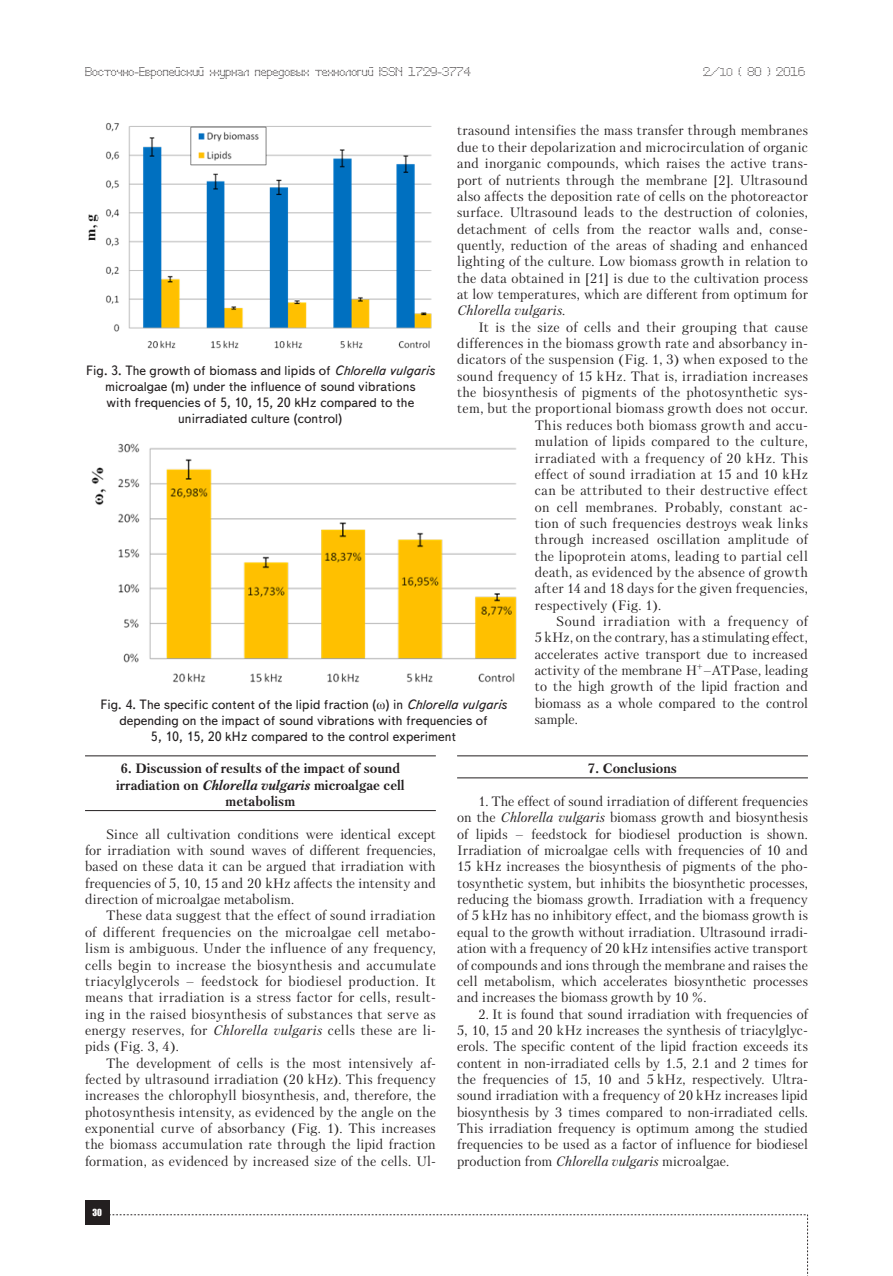
<style>
.page{position:relative;width:893px;height:1276px;background:#fff}
.page>*{position:absolute;margin:0;border:0;box-sizing:border-box;transform-origin:0 0}
.Text__англ{font:13.5px/16.4px "Petersburg C";letter-spacing:.02em;color:#231f20;text-align:justify}
.risunok{font:13.5px/16.2px "Text Book C";color:#231f20;text-align:center}
.Punkt{font:700 13.5px/16.4px "Petersburg C";color:#231f20;text-align:center}
.t1{font:12px "Perfo";letter-spacing:.015em;color:#231f20}
.t2{font:9px "Impact";color:#fff}
.s1{font-size:10.5px}
.s2{font-style:italic}
.s3{font-family:"Times New Roman"}
</style>
<div class="page">
<div style="left:85px;top:1200px;width:24px;height:24px;background:#231f20"></div>
<svg style="left:109px;top:1214px;width:699px;height:62px"></svg>
<hr style="left:85px;top:755px;width:351px;height:1px;background:#231f20">
<hr style="left:85px;top:810px;width:351px;height:1px;background:#231f20">
<hr style="left:457px;top:755px;width:351px;height:1px;background:#231f20">
<hr style="left:457px;top:777px;width:351px;height:1px;background:#231f20">
<img style="left:88px;top:122px;width:344px;height:227px">
<img style="left:91px;top:443px;width:426px;height:240px">
<p class="t1" style="left:85px;top:65px;width:387px">Восточно-Европейский журнал передовых технологий ISSN 1729-3774</p>
<p class="t1" style="left:703px;top:65px;width:104px">2/<span class="s1">10</span> ( 80 ) 2016</p>
<p class="Text__англ" style="left:457px;top:122px;width:352px">trasound intensifies the mass transfer through membranes due to their depolarization and microcirculation of organic and inorganic compounds, which raises the active trans&shy;port of nutrients through the membrane [2]. Ultrasound also affects the deposition rate of cells on the photoreactor surface. Ultrasound leads to the destruction of colonies, detachment of cells from the reactor walls and, conse&shy;quently, reduction of the areas of shading and enhanced lighting of the culture. Low biomass growth in relation to the data obtained in [21] is due to the cultivation process at low temperatures, which are different from optimum for <span class="s2">Chlorella vulgaris</span>.</p>
<p class="Text__англ" style="left:478px;top:319px;width:331px">It is the size of cells and their grouping that cause</p>
<p class="Text__англ" style="left:457px;top:335px;width:352px">differences in the biomass growth rate and absorbancy in-</p>
<p class="Text__англ" style="left:457px;top:351px;width:352px">dicators of the suspension (Fig. 1, 3) when exposed to the</p>
<p class="Text__англ" style="left:457px;top:368px;width:352px">sound frequency of 15 kHz. That is, irradiation increases</p>
<p class="Text__англ" style="left:457px;top:384px;width:352px">the biosynthesis of pigments of the photosynthetic sys-</p>
<p class="Text__англ" style="left:457px;top:400px;width:352px">tem, but the proportional biomass growth does not occur.</p>
<p class="Text__англ" style="left:535px;top:417px;width:275px">This reduces both biomass growth and accu-</p>
<p class="Text__англ" style="left:535px;top:433px;width:275px">mulation of lipids compared to the culture,</p>
<p class="Text__англ" style="left:535px;top:449px;width:275px">irradiated with a frequency of 20 kHz. This</p>
<p class="Text__англ" style="left:535px;top:466px;width:275px">effect of sound irradiation at 15 and 10 kHz</p>
<p class="Text__англ" style="left:535px;top:482px;width:275px">can be attributed to their destructive effect</p>
<p class="Text__англ" style="left:535px;top:498px;width:275px">on cell membranes. Probably, constant ac-</p>
<p class="Text__англ" style="left:535px;top:515px;width:275px">tion of such frequencies destroys weak links</p>
<p class="Text__англ" style="left:535px;top:531px;width:275px">through increased oscillation amplitude of</p>
<p class="Text__англ" style="left:535px;top:547px;width:275px">the lipoprotein atoms, leading to partial cell</p>
<p class="Text__англ" style="left:535px;top:564px;width:275px">death, as evidenced by the absence of growth</p>
<p class="Text__англ" style="left:535px;top:580px;width:275px">after 14 and 18 days for the given frequencies,</p>
<p class="Text__англ" style="left:535px;top:596px;width:128px">respectively (Fig. 1).</p>
<p class="Text__англ" style="left:535px;top:613px;width:275px;text-indent:21px">Sound irradiation with a frequency of 5 kHz, on the contrary, has a stimulating effect, accelerates active transport due to increased activity of the membrane Н<sup>+</sup>–АТPase, leading to the high growth of the lipid fraction and biomass as a whole compared to the control sample.</p>
<p class="Punkt" style="left:588px;top:760px;width:90px">7. Conclusions</p>
<p class="Text__англ" style="left:457px;top:793px;width:352px;text-indent:21px">1. The effect of sound irradiation of different frequencies on the <span class="s2">Chlorella vulgaris</span> biomass growth and biosynthesis of lipids – feedstock for biodiesel production is shown.<br>Irradiation of microalgae cells with frequencies of 10 and 15 kHz increases the biosynthesis of pigments of the pho&shy;tosynthetic system, but inhibits the biosynthetic processes, reducing the biomass growth. Irradiation with a frequency of 5 kHz has no inhibitory effect, and the biomass growth is equal to the growth without irradiation. Ultrasound irradi&shy;ation with a frequency of 20 kHz intensifies active transport of compounds and ions through the membrane and raises the cell metabolism, which accelerates biosynthetic processes and increases the biomass growth by 10 %.</p>
<p class="Text__англ" style="left:457px;top:1005px;width:352px;text-indent:21px">2. It is found that sound irradiation with frequencies of 5, 10, 15 and 20 kHz increases the synthesis of triacylglyc&shy;erols. The specific content of the lipid fraction exceeds its content in non-irradiated cells by 1.5, 2.1 and 2 times for the frequencies of 15, 10 and 5 kHz, respectively. Ultra&shy;sound irradiation with a frequency of 20 kHz increases lipid biosynthesis by 3 times compared to non-irradiated cells.<br>This irradiation frequency is optimum among the studied frequencies to be used as a factor of influence for biodiesel production from <span class="s2">Chlorella vulgaris</span> microalgae.</p>
<p class="risunok" style="left:86px;top:362px;width:350px">Fig. 3. The growth of biomass and lipids of <span class="s2">Chlorella vulgaris </span>microalgae (m) under the influence of sound vibrations<br>with frequencies of 5, 10, 15, 20 kHz compared to the unirradiated culture (control)</p>
<p class="risunok" style="left:100px;top:696px;width:408px">Fig. 4. The specific content of the lipid fraction (<span class="s3">ω</span>) in <span class="s2">Chlorella vulgaris </span>depending on the impact of sound vibrations with frequencies of<br>5, 10, 15, 20 kHz compared to the control experiment</p>
<p class="Punkt" style="left:116px;top:760px;width:290px">6. Discussion of results of the impact of sound irradiation on <span class="s2">Chlorella vulgaris</span> microalgae cell metabolism</p>
<p class="Text__англ" style="left:85px;top:825px;width:352px;text-indent:21px">Since all cultivation conditions were identical except for irradiation with sound waves of different frequencies, based on these data it can be argued that irradiation with frequencies of 5, 10, 15 and 20 kHz affects the intensity and direction of microalgae metabolism.</p>
<p class="Text__англ" style="left:85px;top:907px;width:352px;text-indent:21px">These data suggest that the effect of sound irradiation of different frequencies on the microalgae cell metabo&shy;lism is ambiguous. Under the influence of any frequency, cells begin to increase the biosynthesis and accumulate triacylglycerols – feedstock for biodiesel production. It means that irradiation is a stress factor for cells, result&shy;ing in the raised biosynthesis of substances that serve as energy reserves, for <span class="s2">Chlorella vulgaris</span> cells these are li&shy;pids (Fig. 3, 4).</p>
<p class="Text__англ" style="left:85px;top:1054px;width:352px;text-indent:21px">The development of cells is the most intensively af&shy;fected by ultrasound irradiation (20 kHz). This frequency increases the chlorophyll biosynthesis, and, therefore, the photosynthesis intensity, as evidenced by the angle on the exponential curve of absorbancy (Fig. 1). This increases the biomass accumulation rate through the lipid fraction formation, as evidenced by increased size of the cells. Ul-</p>
<p class="t2" style="left:92px;top:1205px;width:11px">30</p>
</div>
